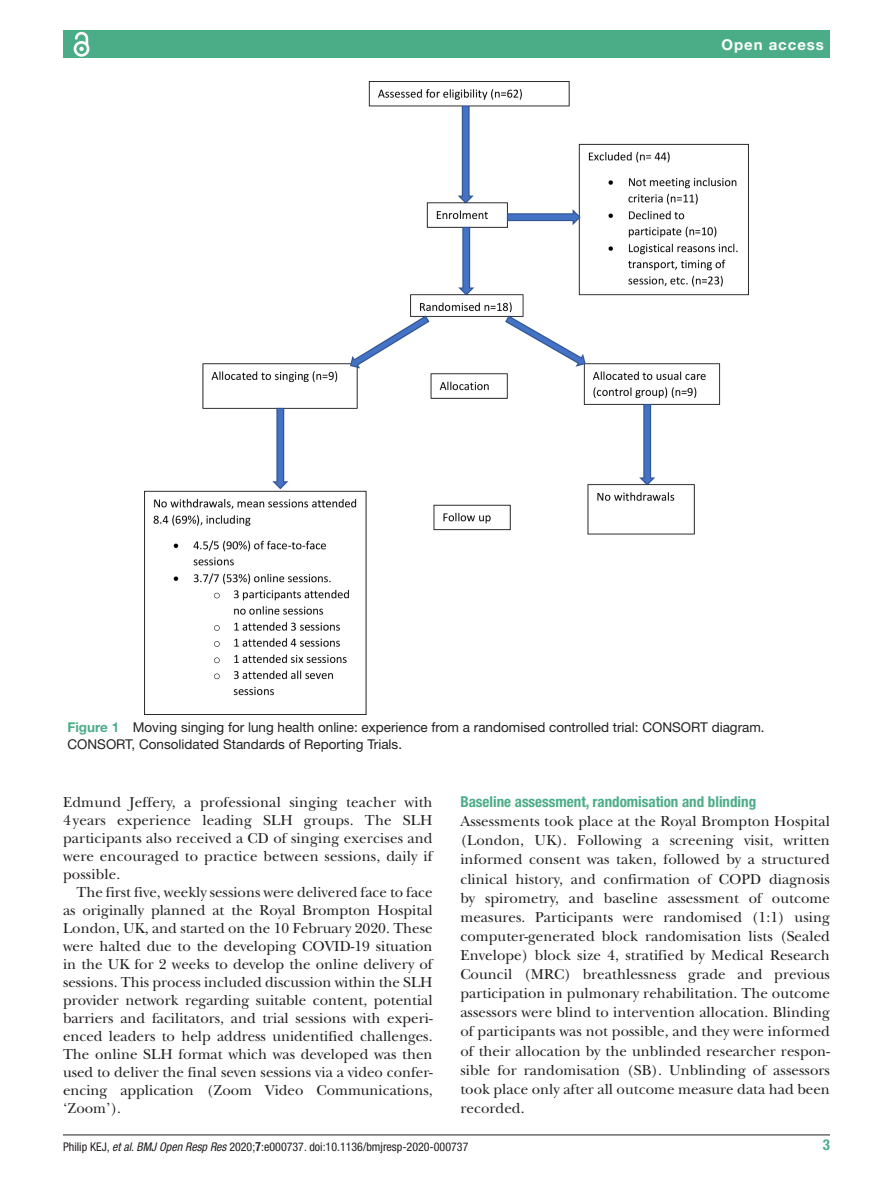
<style>
.page{position:relative;width:893px;height:1191px;background:#fff}
.page>*{position:absolute;margin:0;border:0;box-sizing:border-box;transform-origin:0 0}
.t1{font:15px/18px "New Baskerville";letter-spacing:.005em;color:#231f20;text-align:justify}
.t2{font:700 condensed 15px "Helvetica Neue LT Std";color:#4bad87}
.t3{font:700 15px "Helvetica Neue LT Std";letter-spacing:.065em;color:#fff}
.t4{font:13.5px/16.2px "Helvetica Neue LT Std";color:#231f20}
.t5{font:condensed 12px "Helvetica Neue LT Std";color:#231f20}
.s1{font-weight:700;color:#4bad87}
.s2{font-style:italic}
.s3{font-family:"Helvetica";font-weight:700}
</style>
<div class="page">
<hr style="left:63px;top:1134px;width:767px;height:1px;background:#231f20">
<div style="left:63px;top:31px;width:767px;height:27px;background:#4bad87"></div>
<svg style="left:73px;top:31px;width:17px;height:26px"></svg>
<img style="left:144px;top:81px;width:605px;height:633px">
<p class="t3" style="left:721px;top:35px;width:104px">Open access</p>
<p class="t4" style="left:68px;top:719px;width:699px"><span class="s1">Figure 1</span> Moving singing for lung health online: experience from a randomised controlled trial: CONSORT diagram.<br>CONSORT, Consolidated Standards of Reporting Trials.</p>
<p class="t1" style="left:63px;top:792px;width:371px">Edmund Jeffery, a professional singing teacher with 4 years experience leading SLH groups. The SLH participants also received a CD of singing exercises and were encouraged to practice between sessions, daily if possible.</p>
<p class="t1" style="left:63px;top:883px;width:371px;text-indent:14px">The first five, weekly sessions were delivered face to face as originally planned at the Royal Brompton Hospital London, UK, and started on the 10 February 2020. These were halted due to the developing COVID-19 situation in the UK for 2 weeks to develop the online delivery of sessions. This process included discussion within the SLH provider network regarding suitable content, potential barriers and facilitators, and trial sessions with experi&shy;enced leaders to help address unidentified challenges.<br>The online SLH format which was developed was then used to deliver the final seven sessions via a video confer&shy;encing application (Zoom Video Communications, ‘Zoom’).</p>
<p class="t2" style="left:460px;top:792px;width:297px">Baseline assessment, randomisation and blinding</p>
<p class="t1" style="left:460px;top:812px;width:371px;line-height:19px">Assessments took place at the Royal Brompton Hospital (London, UK). Following a screening visit, written informed consent was taken, followed by a structured clinical history, and confirmation of COPD diagnosis by spirometry, and baseline assessment of outcome measures. Participants were randomised (1:1) using computer-generated block randomisation lists (Sealed Envelope) block size 4, stratified by Medical Research Council (MRC) breathlessness grade and previous participation in pulmonary rehabilitation. The outcome assessors were blind to intervention allocation. Blinding of participants was not possible, and they were informed of their allocation by the unblinded researcher respon&shy;sible for randomisation (SB). Unblinding of assessors took place only after all outcome measure data had been recorded.</p>
<p class="t5" style="left:63px;top:1139px;width:407px">Philip KEJ, <span class="s2">et al</span>. <span class="s2">BMJ Open Resp Res</span> 2020;<span class="s3">7</span>:e000737. doi:10.1136/bmjresp-2020-000737</p>
<p class="t2" style="left:823px;top:1135px;width:9px">3</p>
</div>
